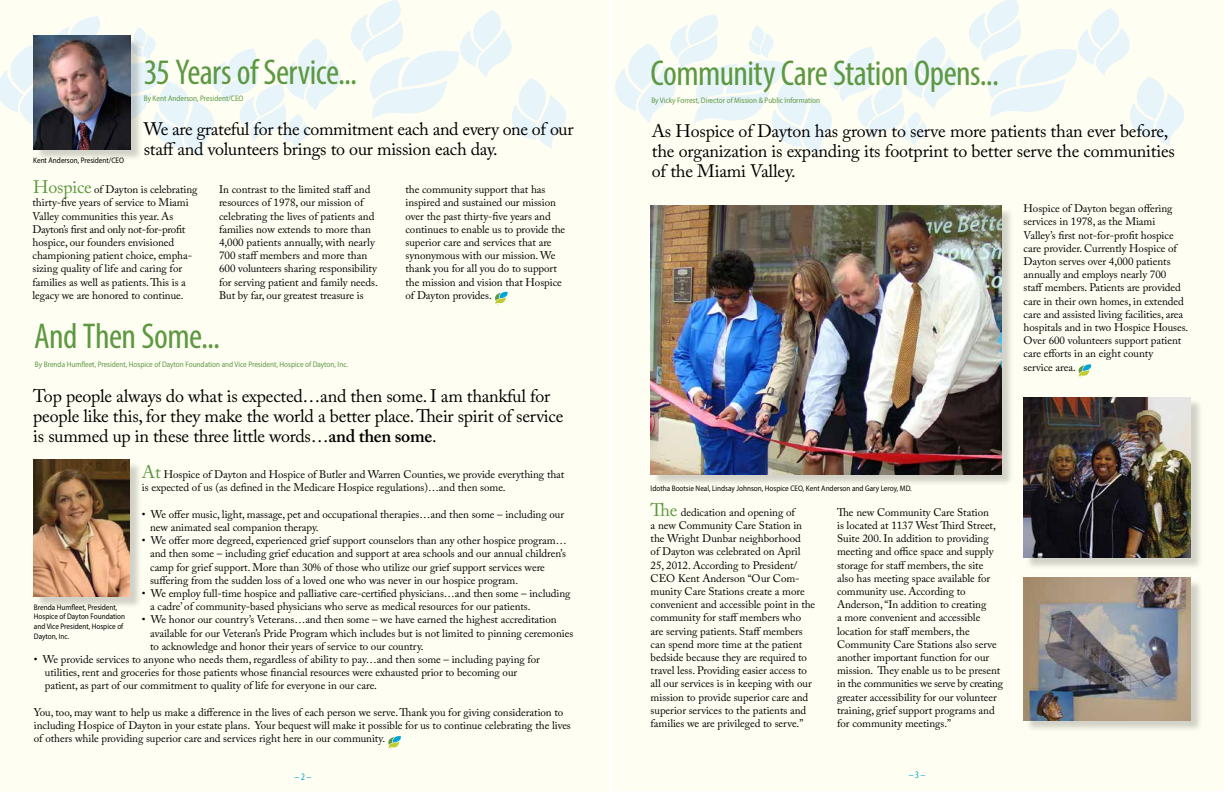
<style>
.page{position:relative;width:1224px;height:792px;background:#fff}
.page>*{position:absolute;margin:0;border:0;box-sizing:border-box;transform-origin:0 0}
.t1{font:condensed 36px "Myriad Pro";letter-spacing:-.015em;color:#5d9842}
.t2{font:18px/20px "Adobe Caslon Pro";letter-spacing:-.015em;color:#000}
.t3{font:18px "Adobe Caslon Pro";letter-spacing:-.01em;color:#5d9842}
.t4{font:11px/13.2px "Adobe Caslon Pro";letter-spacing:-.005em;color:#000}
.t5{font:condensed 10px "Myriad Pro";color:#00a4d9}
.t6{font:8px/9.6px "Myriad Pro";color:#000;scale:.9 1}
.t7{font:8px "Myriad Pro";color:#5d9842;scale:.9 1}
.s1{font-weight:600}
</style>
<div class="page">
<div style="left:0;top:0;width:609px;height:792px;background:#fffef2"></div>
<svg style="left:0;top:0;width:566px;height:156px"></svg>
<svg style="left:388px;top:736px;width:13px;height:13px"></svg>
<div style="left:35px;top:37px;width:108px;height:125px;background:#000;opacity:.18"></div>
<img style="left:34px;top:35px;width:97px;height:114px">
<div style="left:35px;top:461px;width:107px;height:148px;background:#000;opacity:.18"></div>
<img style="left:33px;top:460px;width:97px;height:136px">
<svg style="left:495px;top:291px;width:13px;height:14px"></svg>
<div style="left:612px;top:0;width:612px;height:791px;background:#fffef2"></div>
<svg style="left:615px;top:0;width:569px;height:155px"></svg>
<div style="left:652px;top:207px;width:362px;height:280px;background:#000;opacity:.18"></div>
<img style="left:651px;top:205px;width:350px;height:269px">
<svg style="left:1078px;top:364px;width:14px;height:14px"></svg>
<div style="left:1025px;top:399px;width:178px;height:171px;background:#000;opacity:.18"></div>
<img style="left:1024px;top:397px;width:167px;height:161px">
<div style="left:1025px;top:579px;width:178px;height:154px;background:#000;opacity:.18"></div>
<img style="left:1024px;top:578px;width:167px;height:142px">
<p class="t6" style="left:33px;top:156px;width:103px">Kent Anderson, President/CEO</p>
<h1 class="t1" style="left:144px;top:51px;width:215px">35 Years of Service...</h1>
<p class="t7" style="left:144px;top:93px;width:112px">By Kent Anderson, President/CEO</p>
<h2 class="t2" style="left:144px;top:119px;width:431px">We are grateful for the commitment each and every one of our staff and volunteers brings to our mission each day.</h2>
<h2 class="t3" style="left:33px;top:177px;width:60px">Hospice</h2>
<p class="t4" style="left:33px;top:183px;width:166px;text-indent:62px">of Dayton is celebrating thirty-five years of service to Miami Valley communities this year. As Dayton’s first and only not-for-profit hospice, our founders envisioned championing patient choice, empha&shy;sizing quality of life and caring for families as well as patients. This is a legacy we are honored to continue.</p>
<p class="t4" style="left:219px;top:183px;width:160px">In contrast to the limited staff and resources of 1978, our mission of celebrating the lives of patients and families now extends to more than 4,000 patients annually, with nearly 700 staff members and more than 600 volunteers sharing responsibility for serving patient and family needs.<br>But by far, our greatest treasure is</p>
<p class="t4" style="left:405px;top:183px;width:161px">the community support that has inspired and sustained our mission over the past thirty-five years and continues to enable us to provide the superior care and services that are synonymous with our mission. We thank you for all you do to support the mission and vision that Hospice of Dayton provides.</p>
<h1 class="t1" style="left:34px;top:315px;width:187px">And Then Some...</h1>
<h2 class="t2" style="left:33px;top:386px;width:532px">Top people always do what is expected…and then some. I am thankful for people like this, for they make the world a better place. Their spirit of service is summed up in these three little words…<span class="s1">and then some</span>.</h2>
<p class="t4" style="left:164px;top:468px;width:402px">Hospice of Dayton and Hospice of Butler and Warren Counties, we provide everything that</p>
<p class="t7" style="left:35px;top:360px;width:349px">By Brenda Humfleet, President, Hospice of Dayton Foundation and Vice President, Hospice of Dayton, Inc.</p>
<h2 class="t3" style="left:142px;top:462px;width:20px">At</h2>
<p class="t4" style="left:142px;top:481px;width:365px">is expected of us (as defined in the Medicare Hospice regulations)…and then some.</p>
<p class="t4" style="left:150px;top:508px;width:415px;text-indent:-8px">• We offer music, light, massage, pet and occupational therapies…and then some – including our new animated seal companion therapy.</p>
<p class="t4" style="left:150px;top:534px;width:418px;text-indent:-8px">• We offer more degreed, experienced grief support counselors than any other hospice program… and then some – including grief education and support at area schools and our annual children’s camp for grief support. More than 30% of those who utilize our grief support services were suffering from the sudden loss of a loved one who was never in our hospice program.</p>
<p class="t4" style="left:150px;top:587px;width:422px;text-indent:-8px">• We employ full-time hospice and palliative care-certified physicians…and then some – including a cadre’ of community-based physicians who serve as medical resources for our patients.</p>
<p class="t4" style="left:150px;top:613px;width:425px;text-indent:-8px">• We honor our country’s Veterans…and then some – we have earned the highest accreditation available for our Veteran’s Pride Program which includes but is not limited to pinning ceremonies to acknowledge and honor their years of service to our country.</p>
<p class="t4" style="left:45px;top:653px;width:497px;text-indent:-11px">• We provide services to anyone who needs them, regardless of ability to pay…and then some – including paying for utilities, rent and groceries for those patients whose financial resources were exhausted prior to becoming our patient, as part of our commitment to quality of life for everyone in our care.</p>
<p class="t4" style="left:34px;top:706px;width:538px">You, too, may want to help us make a difference in the lives of each person we serve. Thank you for giving consideration to including Hospice of Dayton in your estate plans. Your bequest will make it possible for us to continue celebrating the lives of others while providing superior care and services right here in our community.</p>
<p class="t6" style="left:34px;top:602px;width:103px">Brenda Humfleet, President,<br>Hospice of Dayton Foundation and Vice President, Hospice of<br>Dayton, Inc.</p>
<p class="t5" style="left:295px;top:771px;width:18px">– 2 –</p>
<h1 class="t1" style="left:651px;top:51px;width:350px">Community Care Station Opens...</h1>
<h2 class="t2" style="left:652px;top:121px;width:525px">As Hospice of Dayton has grown to serve more patients than ever before, the organization is expanding its footprint to better serve the communities of the Miami Valley.</h2>
<p class="t7" style="left:651px;top:96px;width:189px">By Vicky Forrest, Director of Mission &amp; Public Information</p>
<p class="t4" style="left:1024px;top:202px;width:166px">Hospice of Dayton began offering services in 1978, as the Miami Valley’s first not-for-profit hospice care provider. Currently Hospice of Dayton serves over 4,000 patients annually and employs nearly 700 staff members. Patients are provided care in their own homes, in extended care and assisted living facilities, area hospitals and in two Hospice Houses.<br>Over 600 volunteers support patient care efforts in an eight county<br>service area.</p>
<p class="t6" style="left:651px;top:483px;width:292px">Idotha Bootsie Neal, Lindsay Johnson, Hospice CEO, Kent Anderson and Gary Leroy, MD.</p>
<h2 class="t3" style="left:651px;top:500px;width:28px">The</h2>
<p class="t4" style="left:651px;top:505px;width:166px;text-indent:30px">dedication and opening of<br>a new Community Care Station in the Wright Dunbar neighborhood<br>of Dayton was celebrated on April 25, 2012. According to President/ CEO Kent Anderson “Our Com&shy;munity Care Stations create a more convenient and accessible point in the community for staff members who are serving patients. Staff members can spend more time at the patient bedside because they are required to travel less. Providing easier access to all our services is in keeping with our mission to provide superior care and superior services to the patients and families we are privileged to serve.”</p>
<p class="t4" style="left:837px;top:505px;width:167px">The new Community Care Station<br>is located at 1137 West Third Street, Suite 200. In addition to providing meeting and office space and supply storage for staff members, the site<br>also has meeting space available for community use. According to Anderson, “In addition to creating<br>a more convenient and accessible location for staff members, the Community Care Stations also serve another important function for our mission. They enable us to be present in the communities we serve by creating greater accessibility for our volunteer training, grief support programs and for community meetings.”</p>
<p class="t5" style="left:909px;top:769px;width:18px">– 3 –</p>
</div>
